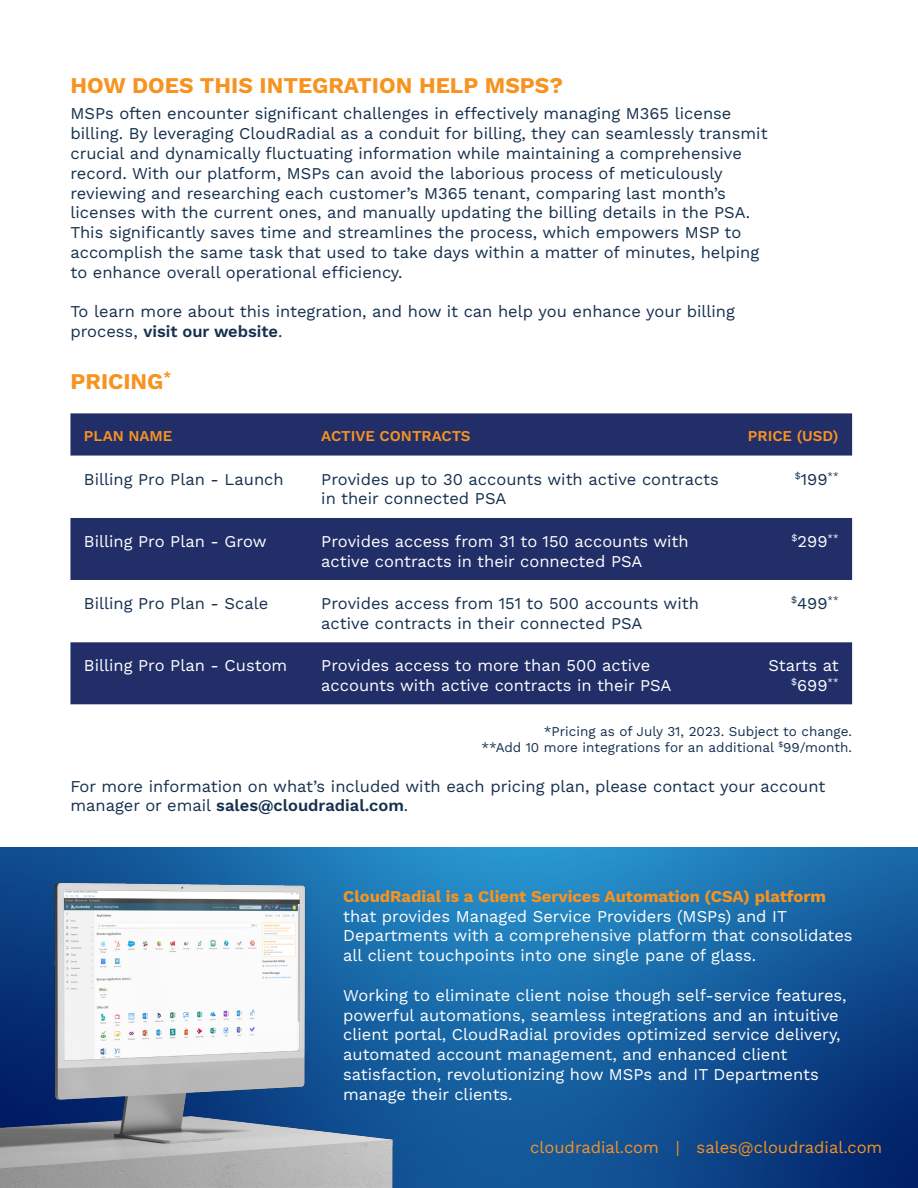
<style>
.page{position:relative;width:918px;height:1188px;background:#fff}
.page>*{position:absolute;margin:0;border:0;box-sizing:border-box;transform-origin:0 0}
.t1{font:700 22.5px "Work Sans";color:#f79321}
.t2{font:16.5px/19.8px "Work Sans";color:#15304e}
.t3{font:16.5px/19.8px "Work Sans";color:#fff}
.t4{font:16.5px "Work Sans";color:#f79321}
.t5{font:600 15px "Work Sans";color:#f79321}
.t6{font:13.5px "Work Sans";color:#15304e}
.t7{font:9.6px "Work Sans";color:#15304e}
.t8{font:9.6px "Work Sans";color:#fff}
.s1{font-weight:600}
.s2{font-size:16.5px}
.s3{font-weight:700;color:#f79321}
</style>
<div class="page">
<img style="left:431px;top:848px;width:487px;height:340px">
<img style="left:0;top:847px;width:431px;height:341px">
<div style="left:70px;top:413px;width:782px;height:291px;background:#212e68"></div>
<svg style="left:70px;top:456px;width:782px;height:186px"></svg>
<h2 class="t1" style="left:70px;top:68px;width:494px">HOW DOES THIS INTEGRATION HELP MSPS?</h2>
<p class="t2" style="left:70px;top:103px;width:699px">MSPs often encounter significant challenges in effectively managing M365 license billing. By leveraging CloudRadial as a conduit for billing, they can seamlessly transmit crucial and dynamically fluctuating information while maintaining a comprehensive record. With our platform, MSPs can avoid the laborious process of meticulously reviewing and researching each customer’s M365 tenant, comparing last month’s licenses with the current ones, and manually updating the billing details in the PSA.<br>This significantly saves time and streamlines the process, which empowers MSP to accomplish the same task that used to take days within a matter of minutes, helping to enhance overall operational efficiency.</p>
<p class="t2" style="left:70px;top:301px;width:666px">To learn more about this integration, and how it can help you enhance your billing process, <span class="s1">visit our website</span>.</p>
<h2 class="t1" style="left:70px;top:364px;width:102px">PRICING<sup>*</sup></h2>
<p class="t5" style="left:84px;top:424px;width:90px">PLAN NAME</p>
<p class="t5" style="left:321px;top:424px;width:151px">ACTIVE CONTRACTS</p>
<p class="t5" style="left:748px;top:424px;width:92px">PRICE (USD)</p>
<p class="t2" style="left:84px;top:468px;width:201px">Billing Pro Plan - Launch</p>
<p class="t2" style="left:321px;top:468px;width:399px">Provides up to 30 accounts with active contracts in their connected PSA</p>
<p class="t7" style="left:795px;top:469px;width:45px">$<span class="s2">199</span>**</p>
<p class="t3" style="left:84px;top:531px;width:184px">Billing Pro Plan - Grow</p>
<p class="t3" style="left:321px;top:531px;width:369px">Provides access from 31 to 150 accounts with active contracts in their connected PSA</p>
<p class="t8" style="left:792px;top:531px;width:48px">$<span class="s2">299</span>**</p>
<p class="t2" style="left:84px;top:593px;width:186px">Billing Pro Plan - Scale</p>
<p class="t2" style="left:321px;top:593px;width:379px">Provides access from 151 to 500 accounts with active contracts in their connected PSA</p>
<p class="t7" style="left:791px;top:593px;width:49px">$<span class="s2">499</span>**</p>
<p class="t3" style="left:84px;top:655px;width:205px">Billing Pro Plan - Custom</p>
<p class="t3" style="left:321px;top:655px;width:352px">Provides access to more than 500 active accounts with active contracts in their PSA</p>
<p class="t3" style="left:768px;top:655px;width:72px">Starts at</p>
<p class="t8" style="left:791px;top:675px;width:49px">$<span class="s2">699</span>**</p>
<p class="t6" style="left:544px;top:721px;width:310px">*Pricing as of July 31, 2023. Subject to change.</p>
<p class="t6" style="left:481px;top:737px;width:372px">**Add 10 more integrations for an additional <sup>$</sup>99/month.</p>
<p class="t2" style="left:70px;top:775px;width:757px">For more information on what’s included with each pricing plan, please contact your account manager or email <span class="s1">sales@cloudradial.com</span>.</p>
<p class="t3" style="left:343px;top:886px;width:511px"><span class="s3">CloudRadial is a Client Services Automation (CSA) platform </span>that provides Managed Service Providers (MSPs) and IT Departments with a comprehensive platform that consolidates all client touchpoints into one single pane of glass.</p>
<p class="t3" style="left:343px;top:985px;width:505px">Working to eliminate client noise though self-service features, powerful automations, seamless integrations and an intuitive client portal, CloudRadial provides optimized service delivery, automated account management, and enhanced client satisfaction, revolutionizing how MSPs and IT Departments manage their clients.</p>
<p class="t4" style="left:530px;top:1134px;width:354px">cloudradial.com | sales@cloudradial.com</p>
</div>
